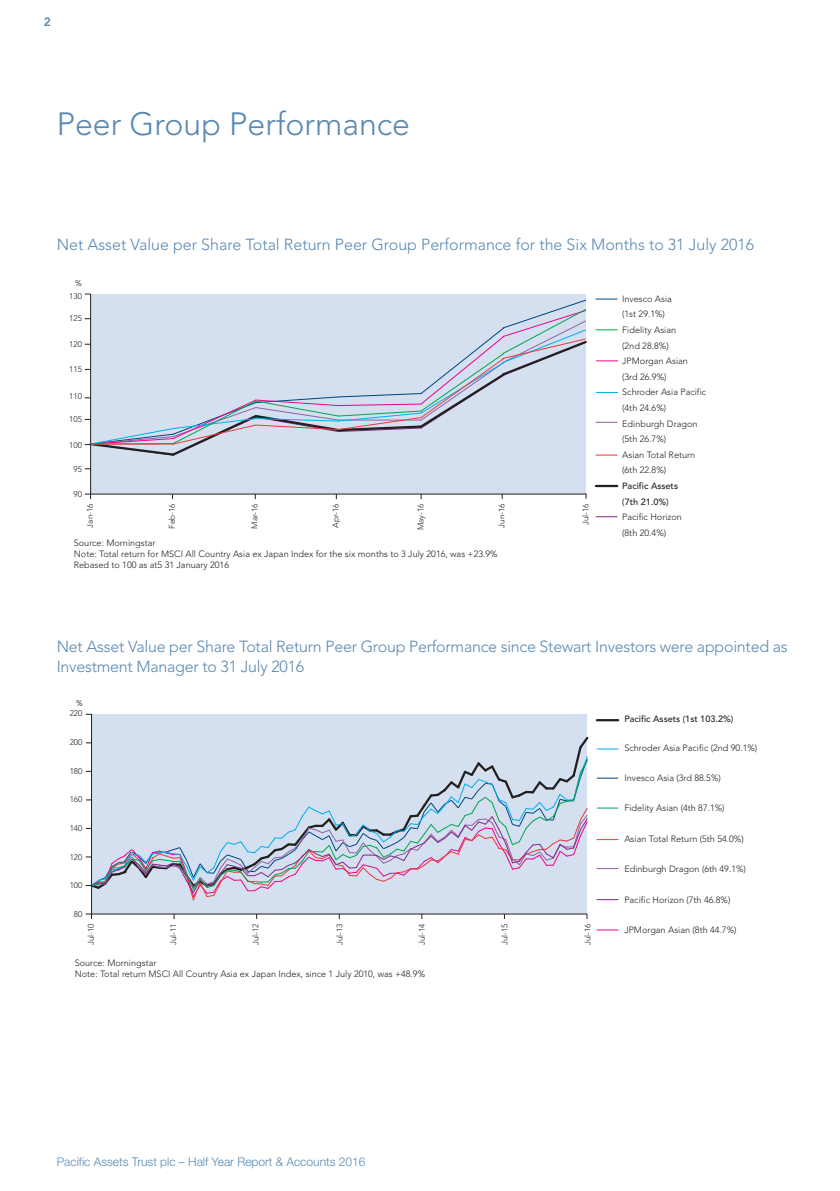
<style>
.page{position:relative;width:840px;height:1191px;background:#fff}
.page>*{position:absolute;margin:0;border:0;box-sizing:border-box;transform-origin:0 0}
.t1{font:300 32px "Avenir";color:#5a88b2}
.t2{font:300 16px/20px "Avenir";letter-spacing:-.015em;color:#5a88b2}
.t3{font:300 12px "Helvetica Neue LT";color:#5a88b2}
.t4{font:800 12px "Avenir";color:#5a88b2}
.t5{font:300 9.2px/15.6px "Avenir";color:#231f20}
.t6{font:500 9.2px/15.6px "Avenir";color:#231f20}
.t7{font:300 8.2px "Avenir";color:#231f20}
</style>
<div class="page">
<div style="left:91px;top:294px;width:494px;height:200px;background:#d4e0ef"></div>
<svg style="left:595px;top:454px;width:22px;height:1px"></svg>
<svg style="left:595px;top:422px;width:21px;height:1px"></svg>
<svg style="left:595px;top:298px;width:22px;height:1px"></svg>
<svg style="left:595px;top:516px;width:22px;height:1px"></svg>
<svg style="left:596px;top:392px;width:21px;height:1px"></svg>
<hr style="left:595px;top:485px;width:22px;height:2px;background:#231f20">
<svg style="left:595px;top:329px;width:22px;height:1px"></svg>
<svg style="left:596px;top:360px;width:21px;height:1px"></svg>
<hr style="left:91px;top:494px;width:495px;height:1px;background:#231f20">
<hr style="left:90px;top:294px;width:1px;height:200px;background:#231f20">
<svg style="left:85px;top:294px;width:502px;height:163px"></svg>
<div style="left:91px;top:714px;width:495px;height:199px;background:#d4e0ef"></div>
<hr style="left:91px;top:913px;width:496px;height:1px;background:#231f20">
<hr style="left:91px;top:714px;width:1px;height:200px;background:#231f20">
<svg style="left:86px;top:913px;width:6px;height:6px"></svg>
<svg style="left:86px;top:735px;width:503px;height:166px"></svg>
<svg style="left:597px;top:777px;width:20px;height:1px"></svg>
<hr style="left:596px;top:719px;width:21px;height:2px;background:#231f20">
<svg style="left:596px;top:929px;width:21px;height:1px"></svg>
<svg style="left:596px;top:839px;width:21px;height:1px"></svg>
<svg style="left:596px;top:868px;width:21px;height:1px"></svg>
<svg style="left:596px;top:748px;width:21px;height:1px"></svg>
<svg style="left:596px;top:899px;width:21px;height:1px"></svg>
<svg style="left:597px;top:807px;width:20px;height:1px"></svg>
<h3 class="t4" style="left:44px;top:16px;width:9px">2</h3>
<h1 class="t1" style="left:57px;top:111px;width:354px">Peer Group Performance</h1>
<h2 class="t2" style="left:57px;top:236px;width:698px">Net Asset Value per Share Total Return Peer Group Performance for the Six Months to 31 July 2016</h2>
<p class="t7" style="left:75px;top:279px;width:8px">%</p>
<p class="t7" style="left:69px;top:293px;width:14px">130</p>
<p class="t7" style="left:69px;top:315px;width:14px">125</p>
<p class="t7" style="left:69px;top:341px;width:14px">120</p>
<p class="t7" style="left:69px;top:366px;width:14px">115</p>
<p class="t7" style="left:69px;top:393px;width:14px">110</p>
<p class="t7" style="left:69px;top:416px;width:14px">105</p>
<p class="t7" style="left:69px;top:441px;width:14px">100</p>
<p class="t7" style="left:73px;top:466px;width:10px">95</p>
<p class="t7" style="left:73px;top:490px;width:10px">90</p>
<p class="t7" style="left:87px;top:527px;width:25px;rotate:-90deg">Jan-16</p>
<p class="t7" style="left:169px;top:529px;width:27px;rotate:-90deg">Feb-16</p>
<p class="t7" style="left:251px;top:528px;width:27px;rotate:-90deg">Mar-16</p>
<p class="t7" style="left:332px;top:528px;width:26px;rotate:-90deg">Apr-16</p>
<p class="t7" style="left:417px;top:530px;width:28px;rotate:-90deg">May-16</p>
<p class="t7" style="left:498px;top:528px;width:26px;rotate:-90deg">Jun-16</p>
<p class="t7" style="left:581px;top:525px;width:23px;rotate:-90deg">Jul-16</p>
<p class="t5" style="left:74px;top:538px;width:425px;line-height:11px">Source: Morningstar<br>Note: Total return for MSCI All Country Asia ex Japan Index for the six months to 3 July 2016, was +23.9%<br>Rebased to 100 as at5 31 January 2016</p>
<p class="t5" style="left:622px;top:291px;width:85px">Invesco Asia<br>(1st 29.1%)<br>Fidelity Asian<br>(2nd 28.8%)<br>JPMorgan Asian<br>(3rd 26.9%)<br>Schroder Asia Pacific (4th 24.6%)<br>Edinburgh Dragon (5th 26.7%)<br>Asian Total Return (6th 22.8%)</p>
<p class="t6" style="left:622px;top:479px;width:57px">Pacific Assets (7th 21.0%)</p>
<p class="t5" style="left:622px;top:510px;width:61px">Pacific Horizon (8th 20.4%)</p>
<h2 class="t2" style="left:57px;top:637px;width:732px">Net Asset Value per Share Total Return Peer Group Performance since Stewart Investors were appointed as<br>Investment Manager to 31 July 2016</h2>
<p class="t7" style="left:76px;top:699px;width:8px">%</p>
<p class="t7" style="left:70px;top:710px;width:14px">220</p>
<p class="t7" style="left:70px;top:738px;width:14px">200</p>
<p class="t7" style="left:70px;top:768px;width:14px">180</p>
<p class="t7" style="left:70px;top:796px;width:14px">160</p>
<p class="t7" style="left:70px;top:825px;width:14px">140</p>
<p class="t7" style="left:70px;top:853px;width:14px">120</p>
<p class="t7" style="left:70px;top:881px;width:14px">100</p>
<p class="t7" style="left:74px;top:910px;width:10px">80</p>
<p class="t7" style="left:88px;top:945px;width:23px;rotate:-90deg">Jul-10</p>
<p class="t7" style="left:170px;top:945px;width:23px;rotate:-90deg">Jul-11</p>
<p class="t7" style="left:252px;top:945px;width:23px;rotate:-90deg">Jul-12</p>
<p class="t7" style="left:336px;top:945px;width:23px;rotate:-90deg">Jul-13</p>
<p class="t7" style="left:418px;top:945px;width:23px;rotate:-90deg">Jul-14</p>
<p class="t7" style="left:501px;top:945px;width:23px;rotate:-90deg">Jul-15</p>
<p class="t7" style="left:584px;top:945px;width:23px;rotate:-90deg">Jul-16</p>
<p class="t5" style="left:75px;top:958px;width:351px;line-height:11px">Source: Morningstar<br>Note: Total return MSCI All Country Asia ex Japan Index, since 1 July 2010, was +48.9%</p>
<p class="t6" style="left:624px;top:712px;width:110px">Pacific Assets (1st 103.2%)</p>
<p class="t5" style="left:624px;top:741px;width:134px">Schroder Asia Pacific (2nd 90.1%)</p>
<p class="t5" style="left:624px;top:770px;width:98px">Invesco Asia (3rd 88.5%)</p>
<p class="t5" style="left:624px;top:800px;width:102px">Fidelity Asian (4th 87.1%)</p>
<p class="t5" style="left:624px;top:832px;width:121px">Asian Total Return (5th 54.0%)</p>
<p class="t5" style="left:624px;top:861px;width:123px">Edinburgh Dragon (6th 49.1%)</p>
<p class="t5" style="left:624px;top:892px;width:107px">Pacific Horizon (7th 46.8%)</p>
<p class="t5" style="left:624px;top:922px;width:114px">JPMorgan Asian (8th 44.7%)</p>
<h3 class="t3" style="left:57px;top:1157px;width:310px">Pacific Assets Trust plc – Half Year Report &amp; Accounts 2016</h3>
</div>
